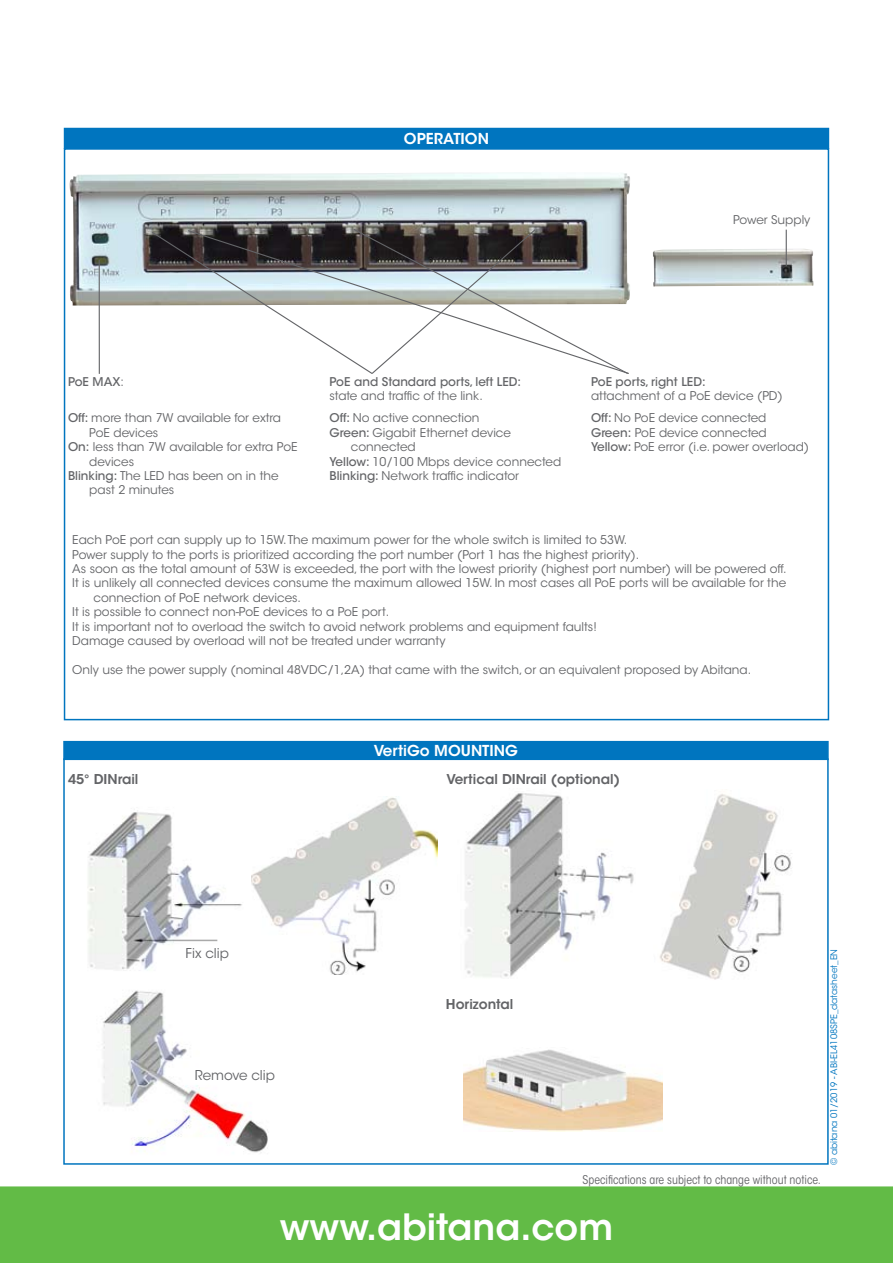
<style>
.page{position:relative;width:893px;height:1263px;background:#fff}
.page>*{position:absolute;margin:0;border:0;box-sizing:border-box;transform-origin:0 0}
.t1{font:600 36px "ITC Avant Garde Std";color:#fff}
.t2{font:600 15px "ITC Avant Garde Std";color:#fff}
.t3{font:600 13.5px "ITC Avant Garde Std";color:#636467}
.t4{font:13.5px "ITC Avant Garde Std";color:#636467}
.t5{font:12px/14.4px "ITC Avant Garde Std";color:#636467}
.t6{font:500 12px "ITC Avant Garde Std";color:#636467}
.t7{font:condensed 12px "ITC Avant Garde Std";color:#636467}
.t8{font:9px "ITC Avant Garde Std";color:#0075bf}
.s1{font-weight:400}
.s2{font-weight:500}
</style>
<div class="page">
<div style="left:0;top:1186px;width:893px;height:77px;background:#62bb46"></div>
<div style="left:64px;top:128px;width:765px;height:21px;background:#0075bf"></div>
<div style="left:63px;top:741px;width:766px;height:19px;background:#0075bf"></div>
<div style="left:63px;top:758px;width:766px;height:407px;border:2px solid #0075bf"></div>
<img style="left:652px;top:249px;width:162px;height:38px">
<img style="left:69px;top:172px;width:561px;height:134px">
<hr style="left:99px;top:260px;width:1px;height:114px;background:#636467">
<svg style="left:151px;top:228px;width:478px;height:146px"></svg>
<hr style="left:786px;top:230px;width:1px;height:36px;background:#636467">
<img style="left:103px;top:990px;width:166px;height:163px">
<img style="left:659px;top:794px;width:133px;height:186px">
<img style="left:465px;top:793px;width:169px;height:185px">
<img style="left:251px;top:797px;width:187px;height:178px">
<img style="left:88px;top:812px;width:154px;height:159px">
<img style="left:463px;top:1049px;width:199px;height:82px">
<p class="t2" style="left:404px;top:129px;width:87px">OPERATION</p>
<p class="t5" style="left:733px;top:213px;width:79px">Power Supply</p>
<p class="t6" style="left:68px;top:374px;width:57px">PoE MAX<span class="s1">:</span></p>
<p class="t6" style="left:330px;top:374px;width:193px">PoE and Standard ports, left LED:</p>
<p class="t5" style="left:330px;top:389px;width:155px">state and traffic of the link.</p>
<p class="t5" style="left:68px;top:411px;width:215px"><span class="s2">Off:</span> more than 7W available for extra</p>
<p class="t5" style="left:89px;top:425px;width:71px">PoE devices</p>
<p class="t5" style="left:68px;top:440px;width:231px"><span class="s2">On:</span> less than 7W available for extra PoE</p>
<p class="t5" style="left:89px;top:454px;width:46px">devices</p>
<p class="t5" style="left:68px;top:468px;width:212px"><span class="s2">Blinking:</span> The LED has been on in the</p>
<p class="t5" style="left:89px;top:483px;width:86px">past 2 minutes</p>
<p class="t5" style="left:330px;top:411px;width:152px"><span class="s2">Off:</span> No active connection</p>
<p class="t5" style="left:330px;top:425px;width:183px"><span class="s2">Green:</span> Gigabit Ethernet device</p>
<p class="t5" style="left:351px;top:440px;width:66px">connected</p>
<p class="t5" style="left:330px;top:454px;width:233px"><span class="s2">Yellow:</span> 10/100 Mbps device connected</p>
<p class="t5" style="left:330px;top:468px;width:191px"><span class="s2">Blinking:</span> Network traffic indicator</p>
<p class="t6" style="left:591px;top:374px;width:116px">PoE ports, right LED:</p>
<p class="t5" style="left:591px;top:389px;width:193px">attachment of a PoE device (PD)</p>
<p class="t5" style="left:591px;top:411px;width:220px"><span class="s2">Off:</span> No PoE device connected<br><span class="s2">Green:</span> PoE device connected<br><span class="s2">Yellow:</span> PoE error (i.e. power overload)</p>
<p class="t5" style="left:72px;top:533px;width:556px">Each PoE port can supply up to 15W. The maximum power for the whole switch is limited to 53W.</p>
<p class="t5" style="left:72px;top:547px;width:569px">Power supply to the ports is prioritized according the port number (Port 1 has the highest priority).</p>
<p class="t5" style="left:72px;top:562px;width:716px">As soon as the total amount of 53W is exceeded, the port with the lowest priority (highest port number) will be powered off.</p>
<p class="t5" style="left:72px;top:576px;width:715px">It is unlikely all connected devices consume the maximum allowed 15W. In most cases all PoE ports will be available for the</p>
<p class="t5" style="left:94px;top:590px;width:209px">connection of PoE network devices.</p>
<p class="t5" style="left:72px;top:605px;width:318px">It is possible to connect non-PoE devices to a PoE port.</p>
<p class="t5" style="left:72px;top:619px;width:526px">It is important not to overload the switch to avoid network problems and equipment faults!</p>
<p class="t5" style="left:72px;top:634px;width:375px">Damage caused by overload will not be treated under warranty</p>
<p class="t5" style="left:72px;top:663px;width:680px">Only use the power supply (nominal 48VDC/1,2A) that came with the switch, or an equivalent proposed by Abitana.</p>
<p class="t2" style="left:374px;top:741px;width:146px">VertiGo MOUNTING</p>
<p class="t3" style="left:68px;top:771px;width:72px">45° DINrail</p>
<p class="t3" style="left:446px;top:771px;width:175px">Vertical DINrail (optional)</p>
<p class="t4" style="left:185px;top:945px;width:45px">Fix clip</p>
<p class="t4" style="left:195px;top:1067px;width:82px">Remove clip</p>
<p class="t3" style="left:446px;top:995px;width:69px">Horizontal</p>
<p class="t7" style="left:583px;top:1173px;width:240px">Specifications are subject to change without notice.</p>
<p class="t8" style="left:828px;top:1165px;width:218px;rotate:-90deg">© abitana 01/2019 - ABI-EL4108SPE_datasheet_EN</p>
<h1 class="t1" style="left:280px;top:1204px;width:335px">www.abitana.com</h1>
</div>
